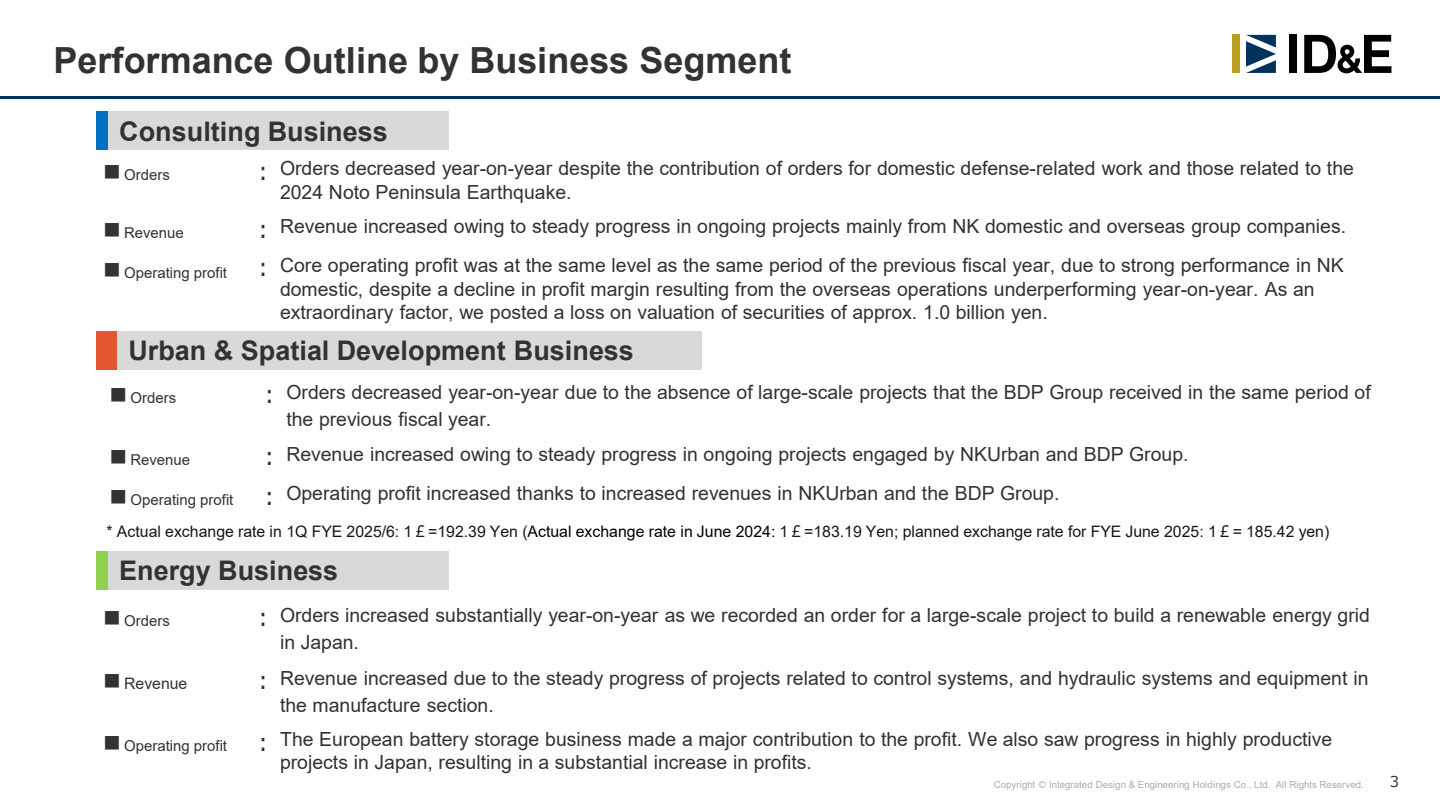
<style>
.page{position:relative;width:1440px;height:810px;background:#fff}
.page>*{position:absolute;margin:0;border:0;box-sizing:border-box;transform-origin:0 0}
.t1{font:700 36px "Arial";color:#323232}
.t2{font:700 27px "Arial";color:#323232}
.t3{font:24px "Meiryo UI";color:#323232}
.t4{font:19.5px/23.4px "Arial";color:#323232}
.t5{font:15.9px "Arial";color:#171717}
.t6{font:15.9px "Arial";color:#323232}
.t7{font:15px "Arial";color:#323232}
.t8{font:15px "Meiryo";color:#323232}
.t9{font:9.75px "Arial";color:#adadad}
.s1{font-family:"Meiryo UI";font-size:24px}
.s2{font-family:"Meiryo UI"}
.s3{color:#000}
</style>
<div class="page">
<div style="left:1232px;top:35px;width:8px;height:38px;background:#b99f1d"></div>
<svg style="left:1246px;top:35px;width:30px;height:38px"></svg>
<div style="left:1289px;top:35px;width:8px;height:38px;background:#000"></div>
<svg style="left:1304px;top:35px;width:87px;height:38px"></svg>
<hr style="left:0;top:96px;width:1440px;height:2px;background:#00325d">
<div style="left:96px;top:111px;width:13px;height:39px;background:#0070c0"></div>
<div style="left:109px;top:111px;width:340px;height:39px;background:#d9d9d9"></div>
<div style="left:96px;top:551px;width:13px;height:38px;background:#92d050"></div>
<div style="left:109px;top:551px;width:340px;height:38px;background:#d9d9d9"></div>
<div style="left:96px;top:331px;width:22px;height:38px;background:#e2572f"></div>
<div style="left:118px;top:331px;width:584px;height:39px;background:#d9d9d9"></div>
<h2 class="t1" style="left:54px;top:35px;width:739px">Performance Outline by Business Segment</h2>
<p class="t2" style="left:119px;top:112px;width:270px">Consulting Business</p>
<p class="t7" style="left:100px;top:165px;width:71px"><span class="s1">■</span>Orders</p>
<p class="t3" style="left:251px;top:155px;width:25px">：</p>
<p class="t4" style="left:280px;top:157px;width:1075px">Orders decreased year-on-year despite the contribution of orders for domestic defense-related work and those related to the<br>2024 Noto Peninsula Earthquake.</p>
<p class="t7" style="left:100px;top:222px;width:85px"><span class="s1">■</span>Revenue</p>
<p class="t3" style="left:251px;top:213px;width:25px">：</p>
<p class="t4" style="left:280px;top:214px;width:1068px">Revenue increased owing to steady progress in ongoing projects mainly from NK domestic and overseas group companies.</p>
<p class="t7" style="left:100px;top:262px;width:128px"><span class="s1">■</span>Operating profit</p>
<p class="t3" style="left:251px;top:251px;width:25px">：</p>
<p class="t4" style="left:280px;top:254px;width:1065px">Core operating profit was at the same level as the same period of the previous fiscal year, due to strong performance in NK domestic, despite a decline in profit margin resulting from the overseas operations underperforming year-on-year. As an extraordinary factor, we posted a loss on valuation of securities of approx. 1.0 billion yen.</p>
<p class="t2" style="left:128px;top:332px;width:507px">Urban &amp; Spatial Development Business</p>
<p class="t7" style="left:107px;top:387px;width:71px"><span class="s1">■</span>Orders</p>
<p class="t3" style="left:258px;top:377px;width:25px">：</p>
<p class="t4" style="left:286px;top:378px;width:1086px;line-height:27px">Orders decreased year-on-year due to the absence of large-scale projects that the BDP Group received in the same period of the previous fiscal year.</p>
<p class="t7" style="left:107px;top:450px;width:85px"><span class="s1">■</span>Revenue</p>
<p class="t3" style="left:258px;top:440px;width:25px">：</p>
<p class="t4" style="left:286px;top:443px;width:904px">Revenue increased owing to steady progress in ongoing projects engaged by NKUrban and BDP Group.</p>
<p class="t7" style="left:107px;top:489px;width:128px"><span class="s1">■</span>Operating profit</p>
<p class="t3" style="left:258px;top:479px;width:25px">：</p>
<p class="t4" style="left:286px;top:481px;width:775px">Operating profit increased thanks to increased revenues in NKUrban and the BDP Group.</p>
<p class="t5" style="left:107px;top:521px;width:1224px">* Actual exchange rate in 1Q FYE 2025/6: 1<span class="s2">￡</span>=192.39 Yen (<span class="s3">Actual exchange rate in June 2024:</span> 1<span class="s2">￡</span>=183.19 Yen; planned exchange rate for FYE June 2025: 1<span class="s2">￡</span>= 185.42 yen)</p>
<p class="t2" style="left:119px;top:552px;width:220px">Energy Business</p>
<p class="t7" style="left:100px;top:610px;width:71px"><span class="s1">■</span>Orders</p>
<p class="t3" style="left:251px;top:601px;width:25px">：</p>
<p class="t4" style="left:280px;top:602px;width:1091px;line-height:27px">Orders increased substantially year-on-year as we recorded an order for a large-scale project to build a renewable energy grid in Japan.</p>
<p class="t6" style="left:100px;top:672px;width:89px"><span class="s1">■</span>Revenue</p>
<p class="t3" style="left:251px;top:663px;width:25px">：</p>
<p class="t4" style="left:280px;top:664px;width:1090px;line-height:27px">Revenue increased due to the steady progress of projects related to control systems, and hydraulic systems and equipment in the manufacture section.</p>
<p class="t7" style="left:100px;top:735px;width:128px"><span class="s1">■</span>Operating profit</p>
<p class="t3" style="left:251px;top:726px;width:25px">：</p>
<p class="t4" style="left:280px;top:727px;width:1054px">The European battery storage business made a major contribution to the profit. We also saw progress in highly productive projects in Japan, resulting in a substantial increase in profits.</p>
<p class="t9" style="left:994px;top:778px;width:372px">Copyright Ⓒ Integrated Design &amp; Engineering Holdings Co., Ltd. All Rights Reserved.</p>
<p class="t8" style="left:1390px;top:772px;width:11px">3</p>
</div>
